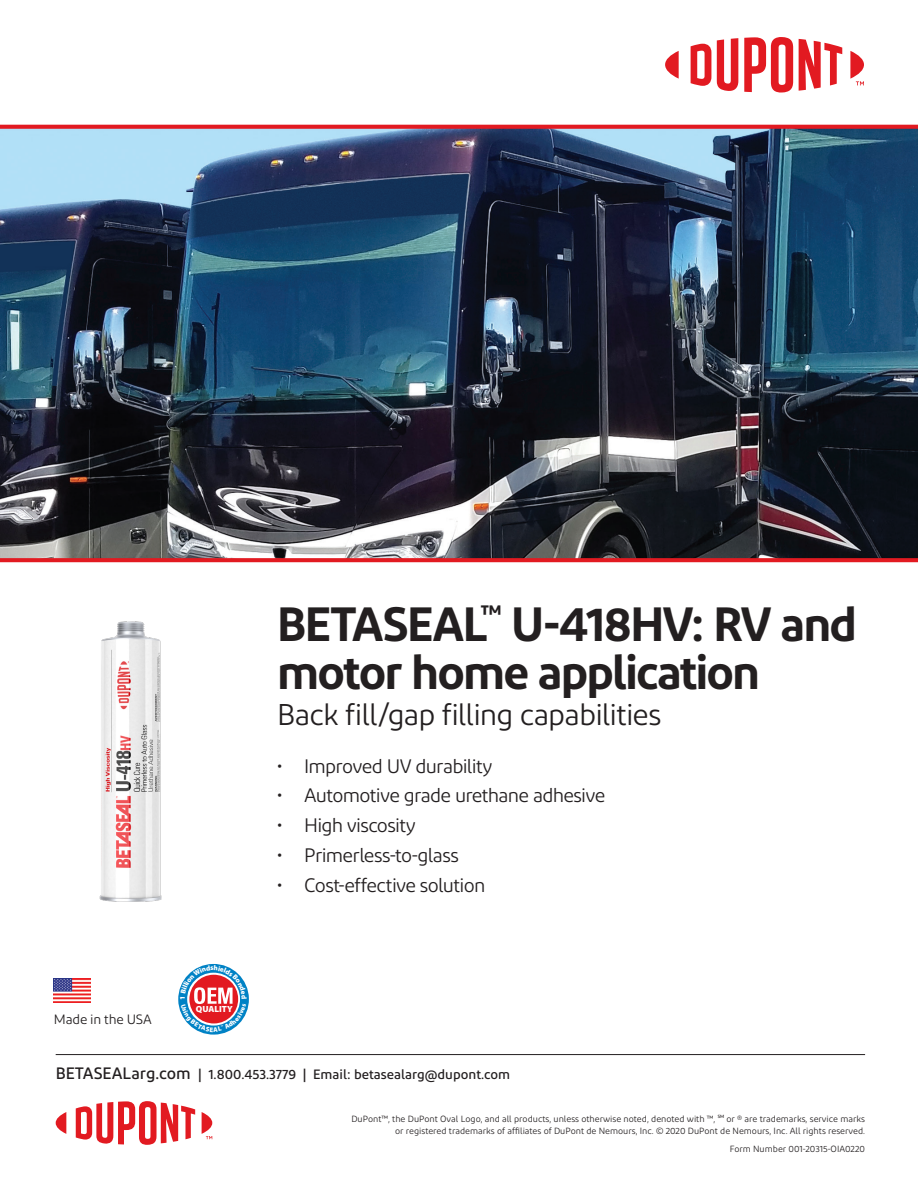
<style>
.page{position:relative;width:918px;height:1188px;background:#fff}
.page>*{position:absolute;margin:0;border:0;box-sizing:border-box;transform-origin:0 0}
.t1{font:600 48px/48px "Diodrum";letter-spacing:-.04em;color:#231f20}
.t2{font:30px "Diodrum";letter-spacing:-.03em;color:#231f20}
.t3{font:19.5px "Diodrum";letter-spacing:-.04em;color:#231f20}
.t4{font:500 13.5px "Diodrum";color:#231f20}
.t5{font:13.5px "Diodrum";letter-spacing:-.01em;color:#231f20}
.t6{font:9px/12px "Diodrum";color:#231f20;text-align:right}
.t7{font:900 9px "Myriad Pro";color:#fff}
.s1{font-size:16.5px}
</style>
<div class="page">
<img style="left:0;top:129px;width:918px;height:429px">
<img style="left:99px;top:621px;width:63px;height:281px">
<img style="left:54px;top:979px;width:36px;height:24px">
<svg style="left:178px;top:964px;width:71px;height:71px"></svg>
<svg style="left:691px;top:44px;width:20px;height:42px"></svg>
<svg style="left:665px;top:51px;width:14px;height:28px"></svg>
<svg style="left:717px;top:38px;width:21px;height:53px"></svg>
<svg style="left:744px;top:37px;width:49px;height:56px"></svg>
<svg style="left:799px;top:39px;width:43px;height:52px"></svg>
<svg style="left:850px;top:51px;width:14px;height:34px"></svg>
<svg style="left:0;top:125px;width:918px;height:4px;background:#dc222a"></svg>
<svg style="left:0;top:558px;width:918px;height:4px;background:#dd1c23"></svg>
<svg style="left:56px;top:1112px;width:10px;height:22px"></svg>
<svg style="left:76px;top:1101px;width:119px;height:44px"></svg>
<svg style="left:202px;top:1112px;width:10px;height:27px"></svg>
<hr style="left:56px;top:1054px;width:809px;height:1px;background:#231f20">
<svg style="left:180px;top:965px;width:67px;height:67px"></svg>
<h1 class="t1" style="left:277px;top:599px;width:582px">BETASEAL<sup>™</sup> U-418HV: RV and motor home application</h1>
<h2 class="t2" style="left:277px;top:696px;width:386px">Back fill/gap filling capabilities</h2>
<h3 class="t3" style="left:277px;top:754px;width:217px">• Improved UV durability</h3>
<h3 class="t3" style="left:277px;top:784px;width:330px">• Automotive grade urethane adhesive</h3>
<h3 class="t3" style="left:277px;top:814px;width:140px">• High viscosity</h3>
<h3 class="t3" style="left:277px;top:843px;width:183px">• Primerless-to-glass</h3>
<h3 class="t3" style="left:277px;top:873px;width:210px">• Cost-effective solution</h3>
<h3 class="t5" style="left:54px;top:1011px;width:100px">Made in the USA</h3>
<p class="t7" style="left:196px;top:1003px;width:38px">QUALITY</p>
<h3 class="t4" style="left:56px;top:1066px;width:456px"><span class="s1">BETASEALarg.com</span> | 1.800.453.3779 | Email: betasealarg@dupont.com</h3>
<p class="t6" style="left:351px;top:1112px;width:515px">DuPont™, the DuPont Oval Logo, and all products, unless otherwise noted, denoted with ™, <sup>SM</sup> or ® are trademarks, service marks or registered trademarks of affiliates of DuPont de Nemours, Inc. © 2020 DuPont de Nemours, Inc. All rights reserved.</p>
<p class="t6" style="left:730px;top:1143px;width:137px">Form Number 001-20315-OIA0220</p>
</div>
